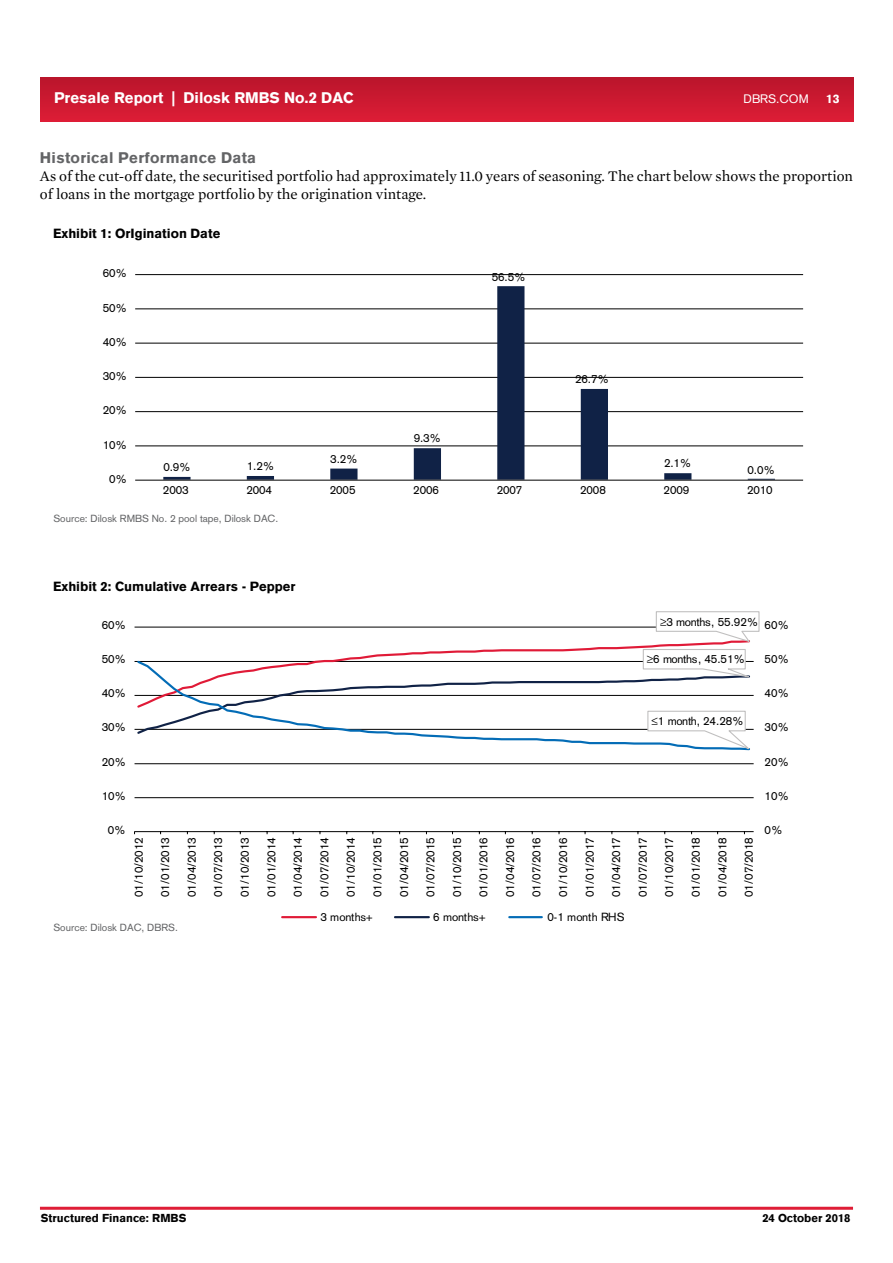
<style>
.page{position:relative;width:893px;height:1263px;background:#fff}
.page>*{position:absolute;margin:0;border:0;box-sizing:border-box;transform-origin:0 0}
.t1{font:15px/18px "Mercury Text G1";color:#000}
.t2{font:900 15px "Akzidenz Grotesk";color:#fff}
.t3{font:900 15px "Akzidenz Grotesk";letter-spacing:.02em;color:#636466}
.t4{font:900 13.05px "Akzidenz Grotesk";color:#010101}
.t5{font:12px "Akzidenz Grotesk";color:#fff}
.t6{font:900 12px "Akzidenz Grotesk";color:#fff}
.t7{font:11.55px "Akzidenz Grotesk";letter-spacing:-.005em;color:#010101}
.t8{font:11.55px "Akzidenz Grotesk";letter-spacing:-.025em;color:#010101}
.t9{font:900 11.25px "Akzidenz Grotesk";color:#000}
.t10{font:10.2px "Akzidenz Grotesk";color:#636466}
</style>
<div class="page">
<div style="left:40px;top:77px;width:813px;height:45px;background:linear-gradient(to bottom,#b9152b,#dd1d36)"></div>
<hr style="left:40px;top:1207px;width:813px;height:3px;background:#df1d36">
<hr style="left:135px;top:763px;width:619px;height:1px;background:#000">
<hr style="left:135px;top:797px;width:619px;height:1px;background:#000">
<hr style="left:135px;top:831px;width:619px;height:1px;background:#000">
<svg style="left:135px;top:611px;width:625px;height:140px"></svg>
<hr style="left:282px;top:916px;width:34px;height:2px;background:#e01a37">
<hr style="left:395px;top:916px;width:34px;height:2px;background:#102246">
<hr style="left:509px;top:916px;width:33px;height:2px;background:#036cb6">
<hr style="left:135px;top:274px;width:668px;height:1px;background:#000">
<hr style="left:135px;top:309px;width:668px;height:1px;background:#000">
<hr style="left:135px;top:343px;width:668px;height:1px;background:#000">
<hr style="left:135px;top:377px;width:668px;height:1px;background:#000">
<hr style="left:135px;top:411px;width:668px;height:1px;background:#000">
<hr style="left:135px;top:446px;width:668px;height:1px;background:#000">
<svg style="left:163px;top:286px;width:612px;height:194px"></svg>
<hr style="left:135px;top:480px;width:668px;height:1px;background:#000">
<p class="t2" style="left:54px;top:88px;width:301px">Presale Report | Dilosk RMBS No.2 DAC</p>
<p class="t5" style="left:743px;top:91px;width:67px">DBRS.COM</p>
<p class="t6" style="left:826px;top:91px;width:15px">13</p>
<p class="t3" style="left:40px;top:148px;width:218px">Historical Performance Data</p>
<p class="t1" style="left:40px;top:167px;width:815px">As of the cut-off date, the securitised portfolio had approximately 11.0 years of seasoning. The chart below shows the proportion of loans in the mortgage portfolio by the origination vintage.</p>
<p class="t4" style="left:53px;top:225px;width:169px">Exhibit 1: OrIgination Date</p>
<p class="t7" style="left:103px;top:266px;width:26px">60%</p>
<p class="t7" style="left:103px;top:300px;width:26px">50%</p>
<p class="t7" style="left:103px;top:334px;width:26px">40%</p>
<p class="t7" style="left:103px;top:369px;width:26px">30%</p>
<p class="t7" style="left:103px;top:403px;width:26px">20%</p>
<p class="t7" style="left:103px;top:437px;width:26px">10%</p>
<p class="t7" style="left:109px;top:471px;width:20px">0%</p>
<p class="t7" style="left:163px;top:459px;width:29px">0.9%</p>
<p class="t7" style="left:247px;top:458px;width:29px">1.2%</p>
<p class="t7" style="left:330px;top:451px;width:29px">3.2%</p>
<p class="t7" style="left:414px;top:430px;width:29px">9.3%</p>
<p class="t7" style="left:492px;top:269px;width:36px">56.5%</p>
<p class="t7" style="left:575px;top:371px;width:35px">26.7%</p>
<p class="t7" style="left:664px;top:455px;width:29px">2.1%</p>
<p class="t7" style="left:747px;top:462px;width:29px">0.0%</p>
<p class="t7" style="left:163px;top:482px;width:27px">2003</p>
<p class="t7" style="left:246px;top:482px;width:27px">2004</p>
<p class="t7" style="left:330px;top:482px;width:27px">2005</p>
<p class="t7" style="left:413px;top:482px;width:27px">2006</p>
<p class="t7" style="left:497px;top:482px;width:27px">2007</p>
<p class="t7" style="left:580px;top:482px;width:27px">2008</p>
<p class="t7" style="left:664px;top:482px;width:27px">2009</p>
<p class="t7" style="left:747px;top:482px;width:27px">2010</p>
<p class="t10" style="left:54px;top:511px;width:226px">Source: Dilosk RMBS No. 2 pool tape, Dilosk DAC.</p>
<p class="t4" style="left:53px;top:578px;width:244px">Exhibit 2: Cumulative Arrears - Pepper</p>
<p class="t7" style="left:102px;top:617px;width:26px">60%</p>
<p class="t7" style="left:102px;top:652px;width:26px">50%</p>
<p class="t8" style="left:660px;top:614px;width:100px">≥3 months, 55.92%</p>
<p class="t8" style="left:647px;top:652px;width:100px">≥6 months, 45.51%</p>
<p class="t7" style="left:765px;top:617px;width:26px">60%</p>
<p class="t7" style="left:765px;top:652px;width:26px">50%</p>
<p class="t7" style="left:102px;top:686px;width:26px">40%</p>
<p class="t7" style="left:765px;top:686px;width:26px">40%</p>
<p class="t7" style="left:102px;top:720px;width:26px">30%</p>
<p class="t8" style="left:652px;top:714px;width:94px">≤1 month, 24.28%</p>
<p class="t7" style="left:765px;top:720px;width:26px">30%</p>
<p class="t7" style="left:102px;top:754px;width:26px">20%</p>
<p class="t7" style="left:765px;top:754px;width:26px">20%</p>
<p class="t7" style="left:102px;top:788px;width:26px">10%</p>
<p class="t7" style="left:765px;top:788px;width:26px">10%</p>
<p class="t7" style="left:108px;top:822px;width:20px">0%</p>
<p class="t7" style="left:765px;top:822px;width:20px">0%</p>
<p class="t7" style="left:131px;top:897px;width:61px;rotate:-90deg">01/10/2012</p>
<p class="t7" style="left:158px;top:897px;width:61px;rotate:-90deg">01/01/2013</p>
<p class="t7" style="left:184px;top:897px;width:61px;rotate:-90deg">01/04/2013</p>
<p class="t7" style="left:211px;top:897px;width:61px;rotate:-90deg">01/07/2013</p>
<p class="t7" style="left:237px;top:897px;width:61px;rotate:-90deg">01/10/2013</p>
<p class="t7" style="left:264px;top:897px;width:61px;rotate:-90deg">01/01/2014</p>
<p class="t7" style="left:290px;top:897px;width:61px;rotate:-90deg">01/04/2014</p>
<p class="t7" style="left:317px;top:897px;width:61px;rotate:-90deg">01/07/2014</p>
<p class="t7" style="left:343px;top:897px;width:61px;rotate:-90deg">01/10/2014</p>
<p class="t7" style="left:370px;top:897px;width:61px;rotate:-90deg">01/01/2015</p>
<p class="t7" style="left:396px;top:897px;width:61px;rotate:-90deg">01/04/2015</p>
<p class="t7" style="left:423px;top:897px;width:61px;rotate:-90deg">01/07/2015</p>
<p class="t7" style="left:449px;top:897px;width:61px;rotate:-90deg">01/10/2015</p>
<p class="t7" style="left:476px;top:897px;width:61px;rotate:-90deg">01/01/2016</p>
<p class="t7" style="left:503px;top:897px;width:61px;rotate:-90deg">01/04/2016</p>
<p class="t7" style="left:529px;top:897px;width:61px;rotate:-90deg">01/07/2016</p>
<p class="t7" style="left:556px;top:897px;width:61px;rotate:-90deg">01/10/2016</p>
<p class="t7" style="left:582px;top:897px;width:61px;rotate:-90deg">01/01/2017</p>
<p class="t7" style="left:609px;top:897px;width:61px;rotate:-90deg">01/04/2017</p>
<p class="t7" style="left:635px;top:897px;width:61px;rotate:-90deg">01/07/2017</p>
<p class="t7" style="left:662px;top:897px;width:61px;rotate:-90deg">01/10/2017</p>
<p class="t7" style="left:688px;top:897px;width:61px;rotate:-90deg">01/01/2018</p>
<p class="t7" style="left:715px;top:897px;width:61px;rotate:-90deg">01/04/2018</p>
<p class="t7" style="left:741px;top:897px;width:61px;rotate:-90deg">01/07/2018</p>
<p class="t7" style="left:320px;top:909px;width:54px">3 months+</p>
<p class="t7" style="left:433px;top:909px;width:54px">6 months+</p>
<p class="t7" style="left:547px;top:909px;width:78px">0-1 month RHS</p>
<p class="t10" style="left:54px;top:921px;width:126px">Source: Dilosk DAC, DBRS.</p>
<p class="t9" style="left:41px;top:1210px;width:147px">Structured Finance: RMBS</p>
<p class="t9" style="left:762px;top:1210px;width:90px">24 October 2018</p>
</div>
